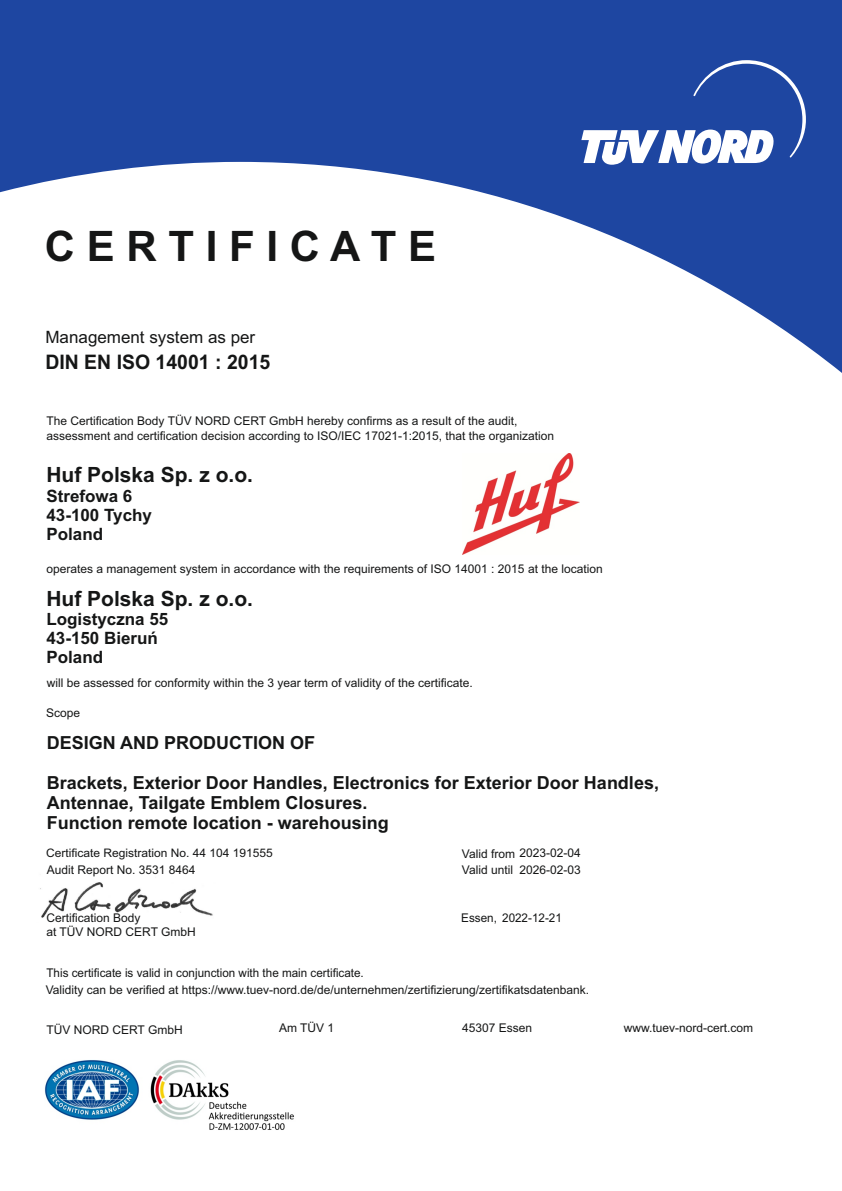
<style>
.page{position:relative;width:842px;height:1191px;background:#fff}
.page>*{position:absolute;margin:0;border:0;box-sizing:border-box;transform-origin:0 0}
.t1{font:700 42px "Arial";color:#151616}
.t2{font:700 21px "Arial";color:#151616}
.t3{font:700 20px "Arial";color:#151616}
.t4{font:700 18px/20.1px "Arial";color:#151616}
.t5{font:700 17px/19px "Arial";color:#151616}
.t6{font:17px "Arial";color:#151616}
.t7{font:12px/13.4px "Arial";color:#151616}
.t8{font:11.7px "Arial";color:#151616}
</style>
<div class="page">
<img style="left:40px;top:882px;width:173px;height:36px">
<img style="left:44px;top:1060px;width:250px;height:70px">
<img style="left:462px;top:453px;width:117px;height:101px">
<svg style="left:0;top:0;width:842px;height:373px;fill:#1e46a1"></svg>
<svg style="left:581px;top:60px;width:225px;height:105px"></svg>
<h1 class="t1" style="left:45px;top:230px;width:393px">C E R T I F I C A T E</h1>
<h3 class="t6" style="left:45px;top:331px;width:211px">Management system as per</h3>
<h3 class="t3" style="left:45px;top:354px;width:226px">DIN EN ISO 14001 : 2015</h3>
<p class="t7" style="left:46px;top:413px;width:509px;line-height:15.8px">The Certification Body TÜV NORD CERT GmbH hereby confirms as a result of the audit, assessment and certification decision according to ISO/IEC 17021-1:2015, that the organization</p>
<h2 class="t2" style="left:46px;top:467px;width:208px">Huf Polska Sp. z o.o.</h2>
<h3 class="t5" style="left:46px;top:488px;width:107px">Strefowa 6<br>43-100 Tychy<br>Poland</h3>
<p class="t7" style="left:46px;top:563px;width:558px">operates a management system in accordance with the requirements of ISO 14001 : 2015 at the location</p>
<h2 class="t2" style="left:46px;top:590px;width:208px">Huf Polska Sp. z o.o.</h2>
<h3 class="t5" style="left:46px;top:611px;width:123px">Logistyczna 55<br>43-150 Bieruń<br>Poland</h3>
<p class="t7" style="left:47px;top:677px;width:428px">will be assessed for conformity within the 3 year term of validity of the certificate.</p>
<p class="t7" style="left:46px;top:707px;width:36px">Scope</p>
<h3 class="t4" style="left:47px;top:734px;width:270px">DESIGN AND PRODUCTION OF</h3>
<h3 class="t4" style="left:47px;top:774px;width:614px">Brackets, Exterior Door Handles, Electronics for Exterior Door Handles,<br>Antennae, Tailgate Emblem Closures.<br>Function remote location - warehousing</h3>
<p class="t8" style="left:46px;top:849px;width:228px">Certificate Registration No. 44 104 191555</p>
<p class="t7" style="left:47px;top:864px;width:150px">Audit Report No. 3531 8464</p>
<p class="t7" style="left:47px;top:912px;width:151px">Certification Body<br>at TÜV NORD CERT GmbH</p>
<p class="t7" style="left:46px;top:967px;width:319px">This certificate is valid in conjunction with the main certificate.</p>
<p class="t7" style="left:462px;top:846px;width:120px;line-height:16.3px">Valid from 2023-02-04<br>Valid until 2026-02-03</p>
<p class="t7" style="left:461px;top:912px;width:102px">Essen, 2022-12-21</p>
<p class="t7" style="left:46px;top:983px;width:545px">Validity can be verified at https://www.tuev-nord.de/de/unternehmen/zertifizierung/zertifikatsdatenbank.</p>
<p class="t7" style="left:46px;top:1023px;width:138px">TÜV NORD CERT GmbH</p>
<p class="t7" style="left:279px;top:1022px;width:57px">Am TÜV 1</p>
<p class="t7" style="left:462px;top:1022px;width:72px">45307 Essen</p>
<p class="t7" style="left:624px;top:1022px;width:131px">www.tuev-nord-cert.com</p>
</div>
